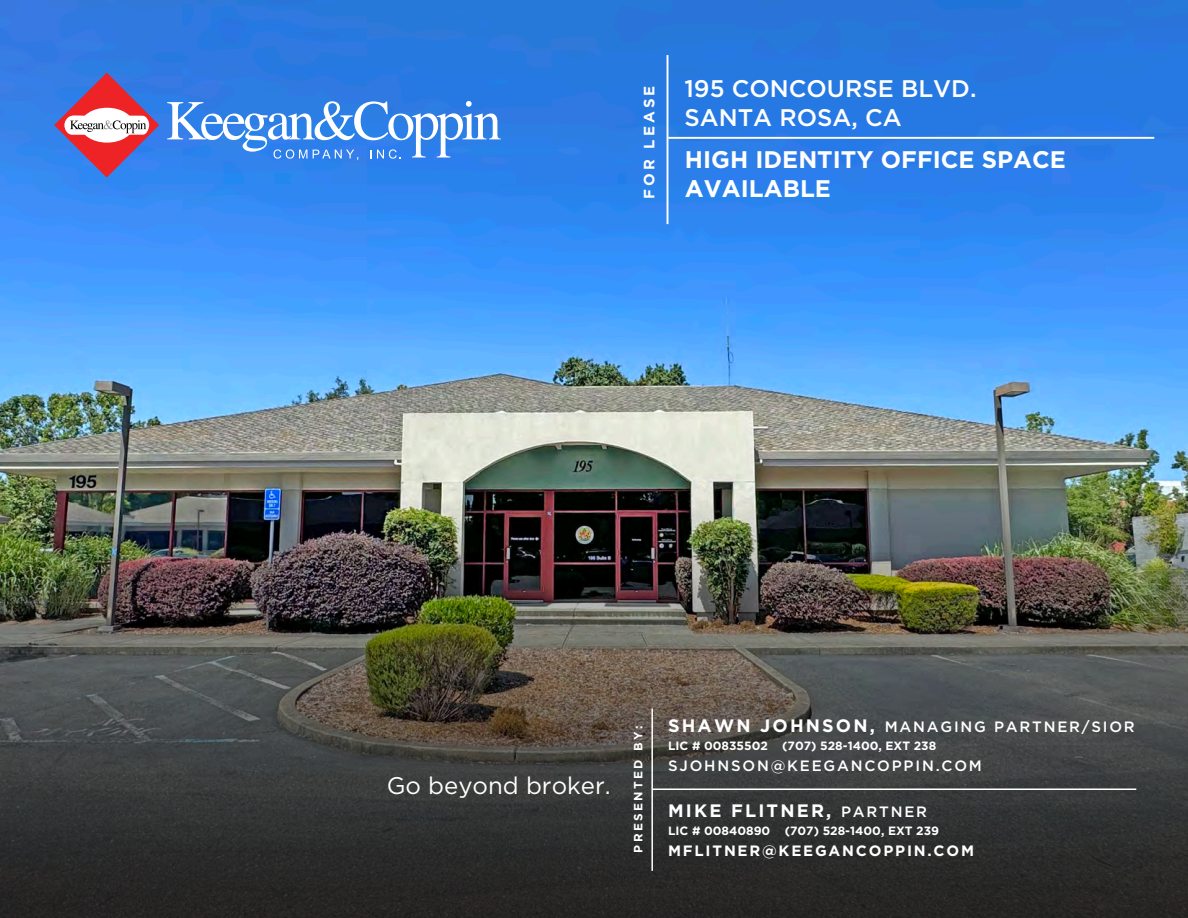
<style>
.page{position:relative;width:1188px;height:918px;background:#fff}
.page>*{position:absolute;margin:0;border:0;box-sizing:border-box;transform-origin:0 0}
.cover_pg_title{font:700 24px "Gotham";color:#fff}
.t1{font:500 24px "Gotham";color:#fff}
.cover_pg_go_beyond_tagline{font:24px "Gotham";color:#fff}
.cover_footer_-_agent{font:700 18px "Gotham";letter-spacing:.12em;color:#fff}
.cover_footer_-_agent-2{font:500 15px "Gotham";letter-spacing:.12em;color:#fff}
.cover_footer_-_agent_email{font:500 15px "Gotham";letter-spacing:.12em;color:#fff}
.cover_footer_-_agent_email-2{font:700 15px "Gotham";letter-spacing:.12em;color:#fff}
.cover_footer_-_agent_email-3{font:700 15px "Gotham";letter-spacing:.2em;color:#fff}
.cover_footer_-_lic{font:700 12px "Gotham";color:#fff}
.footer_-__represented_by{font:700 12px "Gotham";letter-spacing:.2em;color:#fff}
.s1{font-weight:700;font-size:18px}
.s2{font-weight:500;font-size:15px}
</style>
<div class="page">
<img style="left:0;top:0;width:1188px;height:500px">
<img style="left:0;top:500px;width:1188px;height:418px">
<hr style="left:668px;top:137px;width:486px;height:2px;background:#fff">
<hr style="left:667px;top:55px;width:1px;height:169px;background:#fff">
<hr style="left:651px;top:708px;width:2px;height:163px;background:#fff">
<hr style="left:653px;top:788px;width:483px;height:2px;background:#fff">
<svg style="left:54px;top:73px;width:105px;height:104px;background:#8f75aa"></svg>
<svg style="left:167px;top:101px;width:334px;height:59px"></svg>
<p class="cover_footer_-_agent_email-3" style="left:640px;top:199px;width:114px;rotate:-90deg">FOR LEASE</p>
<p class="t1" style="left:684px;top:75px;width:294px">195 CONCOURSE BLVD.</p>
<p class="t1" style="left:684px;top:104px;width:219px">SANTA ROSA, CA</p>
<p class="cover_pg_title" style="left:685px;top:146px;width:383px">HIGH IDENTITY OFFICE SPACE</p>
<p class="cover_pg_title" style="left:685px;top:174px;width:148px">AVAILABLE</p>
<p class="cover_pg_go_beyond_tagline" style="left:387px;top:772px;width:225px">Go beyond broker.</p>
<p class="footer_-__represented_by" style="left:631px;top:853px;width:129px;rotate:-90deg">PRESENTED BY:</p>
<p class="cover_footer_-_agent-2" style="left:668px;top:718px;width:468px"><span class="s1">SHAWN JOHNSON,</span> MANAGING PARTNER/SIOR</p>
<p class="cover_footer_-_lic" style="left:668px;top:739px;width:270px">LIC # 00835502 (707) 528-1400, EXT 238</p>
<p class="cover_footer_-_agent_email" style="left:668px;top:757px;width:315px">SJOHNSON@KEEGANCOPPIN.COM</p>
<p class="cover_footer_-_agent" style="left:668px;top:800px;width:260px">MIKE FLITNER, <span class="s2">PARTNER</span></p>
<p class="cover_footer_-_lic" style="left:668px;top:823px;width:273px">LIC # 00840890 (707) 528-1400, EXT 239</p>
<p class="cover_footer_-_agent_email-2" style="left:668px;top:842px;width:307px">MFLITNER@KEEGANCOPPIN.COM</p>
</div>
